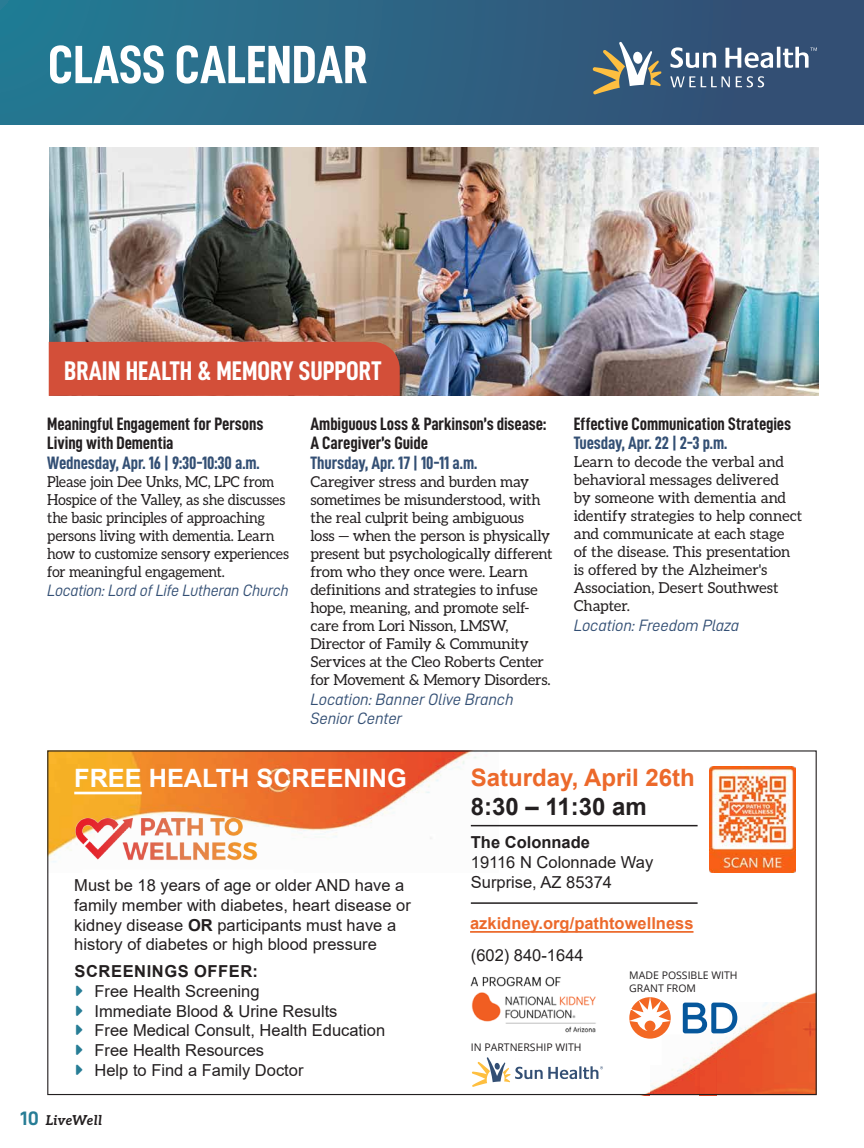
<style>
.page{position:relative;width:864px;height:1148px;background:#fff}
.page>*{position:absolute;margin:0;border:0;box-sizing:border-box;transform-origin:0 0}
.t1{font:54px "D DIN Condensed Bold";color:#fff}
.Class_Category{font:27px "D DIN Condensed Bold";color:#fff}
.t2{font:700 25.35px "Arial";color:#fff}
.t3{font:700 24px/28.8px "Arial";color:#ec692b}
.Class_Description{font:18px/19.5px "D DIN Condensed Bold";letter-spacing:-.01em;color:#231f20}
.t4{font:16.5px/19.8px "Arial";color:#231f20}
.Class_Description-2{font:16.5px/19.5px "D DIN Italic";letter-spacing:-.015em;color:#334f74}
.t5{font:700 16.5px/31.8px "Arial";color:#ec692b}
.Class_Description-3{font:16.5px "D DIN Italic";letter-spacing:-.015em;color:#334f74;scale:.96 1}
.Class_Description-4{font:15px/18px "Aleo";letter-spacing:-.015em;color:#231f20}
.Class_Description-5{font:15px/18px "Aleo";letter-spacing:-.015em;color:#231f20;scale:.95 1}
.t6{font:italic 700 13.5px "Aleo";color:#231f20}
.t7{font:10.5px/12.6px "Open Sans";color:#231f20}
.s1{color:#334f74}
.s2{color:#231f20}
.s3{font-weight:700}
.s4{font-weight:400;color:#231f20}
.s5{font-family:"D DIN Exp Bold";font-weight:400;font-style:normal;font-size:19.5px;color:#277d96}
</style>
<div class="page">
<img style="left:49px;top:148px;width:769px;height:248px">
<div style="left:49px;top:342px;width:351px;height:54px;background:#d34f39"></div>
<div style="left:0;top:0;width:864px;height:125px;background:linear-gradient(to right,#257b94,#354a71)"></div>
<svg style="left:670px;top:76px;width:60px;height:11px"></svg>
<svg style="left:736px;top:76px;width:28px;height:11px"></svg>
<svg style="left:593px;top:42px;width:68px;height:52px;background:#768485"></svg>
<svg style="left:670px;top:47px;width:46px;height:21px"></svg>
<svg style="left:725px;top:48px;width:48px;height:20px"></svg>
<hr style="left:777px;top:47px;width:3px;height:21px;background:#fff">
<svg style="left:783px;top:47px;width:34px;height:21px"></svg>
<img style="left:792px;top:992px;width:23px;height:10px">
<img style="left:682px;top:1004px;width:17px;height:30px">
<img style="left:717px;top:1002px;width:98px;height:91px">
<img style="left:699px;top:1033px;width:18px;height:60px">
<img style="left:649px;top:1034px;width:51px;height:59px">
<img style="left:49px;top:752px;width:450px;height:110px">
<img style="left:74px;top:816px;width:188px;height:46px">
<hr style="left:74px;top:791px;width:68px;height:3px;background:#fff">
<hr style="left:471px;top:825px;width:227px;height:1px;background:#231f20">
<hr style="left:471px;top:902px;width:227px;height:1px;background:#231f20">
<img style="left:471px;top:992px;width:125px;height:41px">
<img style="left:471px;top:976px;width:90px;height:11px">
<img style="left:709px;top:766px;width:86px;height:106px">
<svg style="left:472px;top:1057px;width:131px;height:29px"></svg>
<svg style="left:683px;top:1002px;width:54px;height:31px"></svg>
<svg style="left:629px;top:997px;width:42px;height:41px"></svg>
<hr style="left:470px;top:931px;width:224px;height:1px;background:#ec692b">
<p class="t1" style="left:48px;top:35px;width:321px">CLASS CALENDAR</p>
<p class="Class_Category" style="left:64px;top:356px;width:319px">BRAIN HEALTH &amp; MEMORY SUPPORT</p>
<p class="Class_Description" style="left:47px;top:413px;width:218px">Meaningful Engagement for Persons<br>Living with Dementia<br><span class="s1">Wednesday, Apr. 16 | 9:30-10:30 a.m.</span></p>
<p class="Class_Description-5" style="left:47px;top:472px;width:256px">Please join Dee Unks, MC, LPC from Hospice of the Valley, as she discusses the basic principles of approaching persons living with dementia. Learn how to customize sensory experiences for meaningful engagement.</p>
<p class="Class_Description-3" style="left:47px;top:582px;width:253px">Location: Lord of Life Lutheran Church</p>
<p class="Class_Description" style="left:310px;top:413px;width:237px">Ambiguous Loss &amp; Parkinson’s disease:<br>A Caregiver’s Guide<br><span class="s1">Thursday, Apr. 17 | 10-11 a.m.</span></p>
<p class="Class_Description-4" style="left:310px;top:472px;width:244px">Caregiver stress and burden may sometimes be misunderstood, with the real culprit being ambiguous<br>loss — when the person is physically present but psychologically different from who they once were. Learn definitions and strategies to infuse hope, meaning, and promote self&shy;care from Lori Nisson, LMSW, Director of Family &amp; Community Services at the Cleo Roberts Center for Movement &amp; Memory Disorders.</p>
<p class="Class_Description-2" style="left:310px;top:689px;width:205px">Location: Banner Olive Branch<br>Senior Center</p>
<p class="Class_Description" style="left:574px;top:413px;width:219px">Effective Communication Strategies<br><span class="s1">Tuesday, Apr. 22 | 2-3 p.m.</span></p>
<p class="Class_Description-4" style="left:574px;top:452px;width:230px">Learn to decode the verbal and behavioral messages delivered<br>by someone with dementia and identify strategies to help connect and communicate at each stage<br>of the disease. This presentation is offered by the Alzheimer's<br>Association, Desert Southwest<br>Chapter.</p>
<p class="Class_Description-2" style="left:574px;top:615px;width:167px">Location: Freedom Plaza</p>
<p class="t2" style="left:74px;top:760px;width:334px">FREE HEALTH SCREENING</p>
<p class="t3" style="left:471px;top:763px;width:226px">Saturday, April 26th<br><span class="s2">8:30 – 11:30 am</span></p>
<p class="t4" style="left:471px;top:832px;width:184px"><span class="s3">The Colonnade<br></span>19116 N Colonnade Way<br>Surprise, AZ 85374</p>
<p class="t5" style="left:470px;top:907px;width:225px">azkidney.org/pathtowellness <span class="s4">(602) 840-1644</span></p>
<p class="t4" style="left:74px;top:875px;width:338px">Must be 18 years of age or older AND have a family member with diabetes, heart disease or kidney disease <span class="s3">OR</span> participants must have a history of diabetes or high blood pressure</p>
<p class="t4" style="left:95px;top:961px;width:292px;text-indent:-20px"><span class="s3">SCREENINGS OFFER:<br></span>Free Health Screening<br>Immediate Blood &amp; Urine Results<br>Free Medical Consult, Health Education<br>Free Health Resources<br>Help to Find a Family Doctor</p>
<p class="t7" style="left:629px;top:968px;width:110px">MADE POSSIBLE WITH<br>GRANT FROM</p>
<p class="t7" style="left:471px;top:1040px;width:112px">IN PARTNERSHIP WITH</p>
<p class="t6" style="left:20px;top:1109px;width:83px"><span class="s5">10</span> LiveWell</p>
</div>
